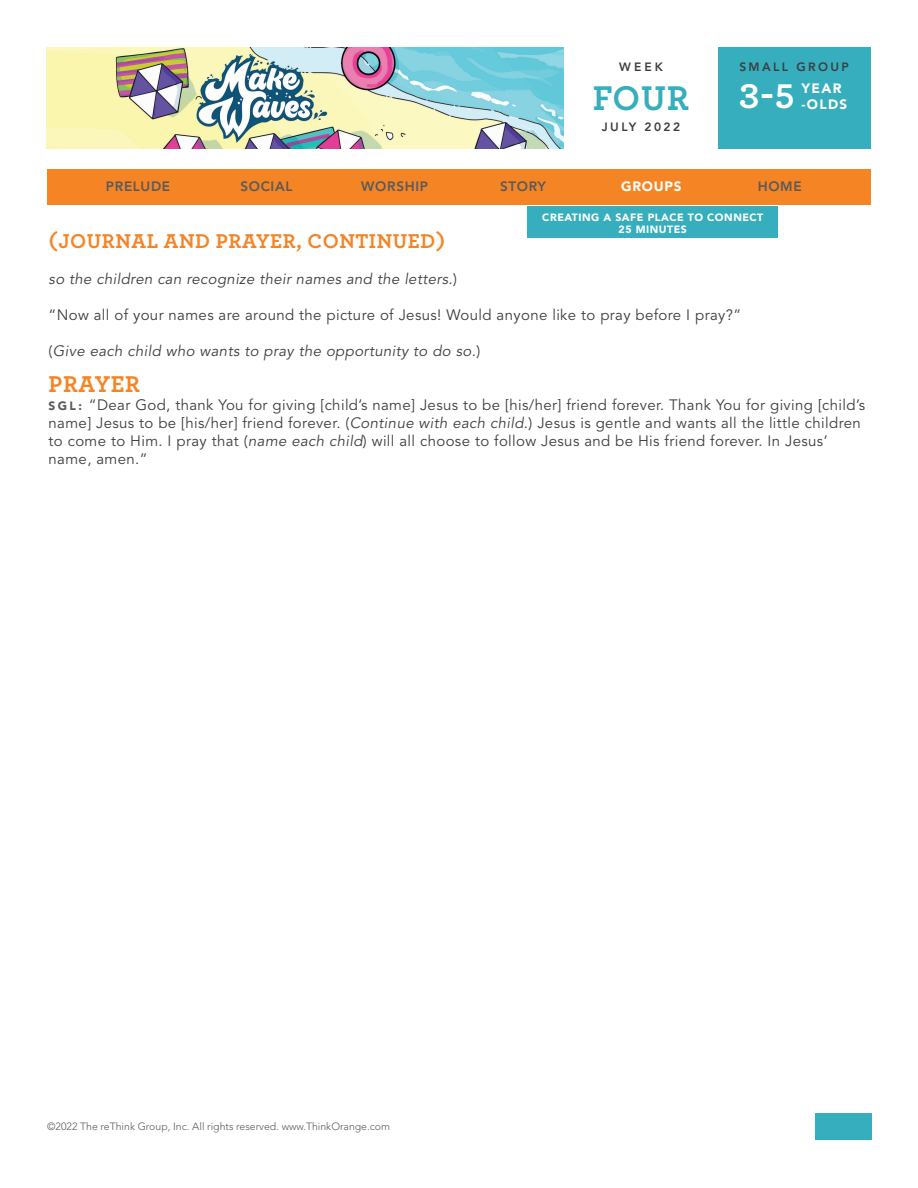
<style>
.page{position:relative;width:918px;height:1188px;background:#fff}
.page>*{position:absolute;margin:0;border:0;box-sizing:border-box;transform-origin:0 0}
.t1{font:700 36px "Archer Pro";color:#36aebd}
.t2{font:700 36px "Archer Pro";color:#fff}
.t3{font:700 24px "Archer Pro";letter-spacing:.025em;color:#f58425}
.t4{font:700 21px "Archer Pro";letter-spacing:.025em;color:#f58425}
.t5{font:15px/18px "Avenir LT Std";letter-spacing:.025em;color:#3e3e3f}
.t6{font:italic 15px "Avenir LT Std";letter-spacing:.025em;color:#3e3e3f}
.t7{font:800 13.5px "Avenir LT Std";letter-spacing:.05em;color:#585a5c}
.t8{font:900 13.5px/16.2px "Avenir LT Std";letter-spacing:.1em;color:#fff}
.t9{font:800 12px "Avenir LT Std";letter-spacing:.2em;color:#3e3e3f}
.t10{font:300 10.5px "Avenir LT Std";color:#585a5c}
.t11{font:900 10.5px/12px "Avenir LT Std";letter-spacing:.05em;color:#fff;text-align:center}
.s1{font-style:normal}
.s2{font-weight:900;font-size:12px;color:#585a5c}
.s3{font-style:italic}
</style>
<div class="page">
<img style="left:46px;top:47px;width:518px;height:102px">
<div style="left:717px;top:47px;width:154px;height:102px;background:#36aebd"></div>
<div style="left:47px;top:170px;width:824px;height:36px;background:#f58425"></div>
<div style="left:815px;top:1113px;width:57px;height:27px;background:#36aebd"></div>
<div style="left:527px;top:206px;width:251px;height:32px;background:#36aebd"></div>
<p class="t9" style="left:619px;top:59px;width:45px">WEEK</p>
<h1 class="t1" style="left:593px;top:69px;width:98px">FOUR</h1>
<p class="t9" style="left:602px;top:120px;width:80px">JULY 2022</p>
<p class="t9" style="left:739px;top:59px;width:111px">SMALL GROUP</p>
<h1 class="t2" style="left:739px;top:68px;width:57px">3-5</h1>
<p class="t8" style="left:802px;top:80px;width:47px">YEAR -OLDS</p>
<p class="t7" style="left:106px;top:178px;width:66px">PRELUDE</p>
<p class="t7" style="left:240px;top:178px;width:54px">SOCIAL</p>
<p class="t7" style="left:361px;top:178px;width:68px">WORSHIP</p>
<p class="t7" style="left:500px;top:178px;width:47px">STORY</p>
<p class="t8" style="left:621px;top:178px;width:62px">GROUPS</p>
<p class="t7" style="left:758px;top:178px;width:46px">HOME</p>
<p class="t11" style="left:542px;top:211px;width:223px">CREATING A SAFE PLACE TO CONNECT<br>25 MINUTES</p>
<p class="t6" style="left:49px;top:270px;width:410px">so the children can recognize their names and the letters.<span class="s1">)</span></p>
<p class="t5" style="left:49px;top:306px;width:694px">“Now all of your names are around the picture of Jesus! Would anyone like to pray before I pray?”</p>
<p class="t6" style="left:49px;top:342px;width:433px"><span class="s1">(</span>Give each child who wants to pray the opportunity to do so.<span class="s1">)</span></p>
<h2 class="t3" style="left:49px;top:365px;width:93px">PRAYER</h2>
<p class="t5" style="left:49px;top:396px;width:818px"><span class="s2">S G L :</span> “Dear God, thank You for giving [child’s name] Jesus to be [his/her] friend forever. Thank You for giving [child’s name] Jesus to be [his/her] friend forever. (<span class="s3">Continue with each child.</span>) Jesus is gentle and wants all the little children to come to Him. I pray that (<span class="s3">name each child</span>) will all choose to follow Jesus and be His friend forever. In Jesus’ name, amen.”</p>
<h3 class="t4" style="left:49px;top:224px;width:398px">(JOURNAL AND PRAYER, CONTINUED)</h3>
<p class="t10" style="left:47px;top:1120px;width:344px">©2022 The reThink Group, Inc. All rights reserved. www.ThinkOrange.com</p>
</div>
